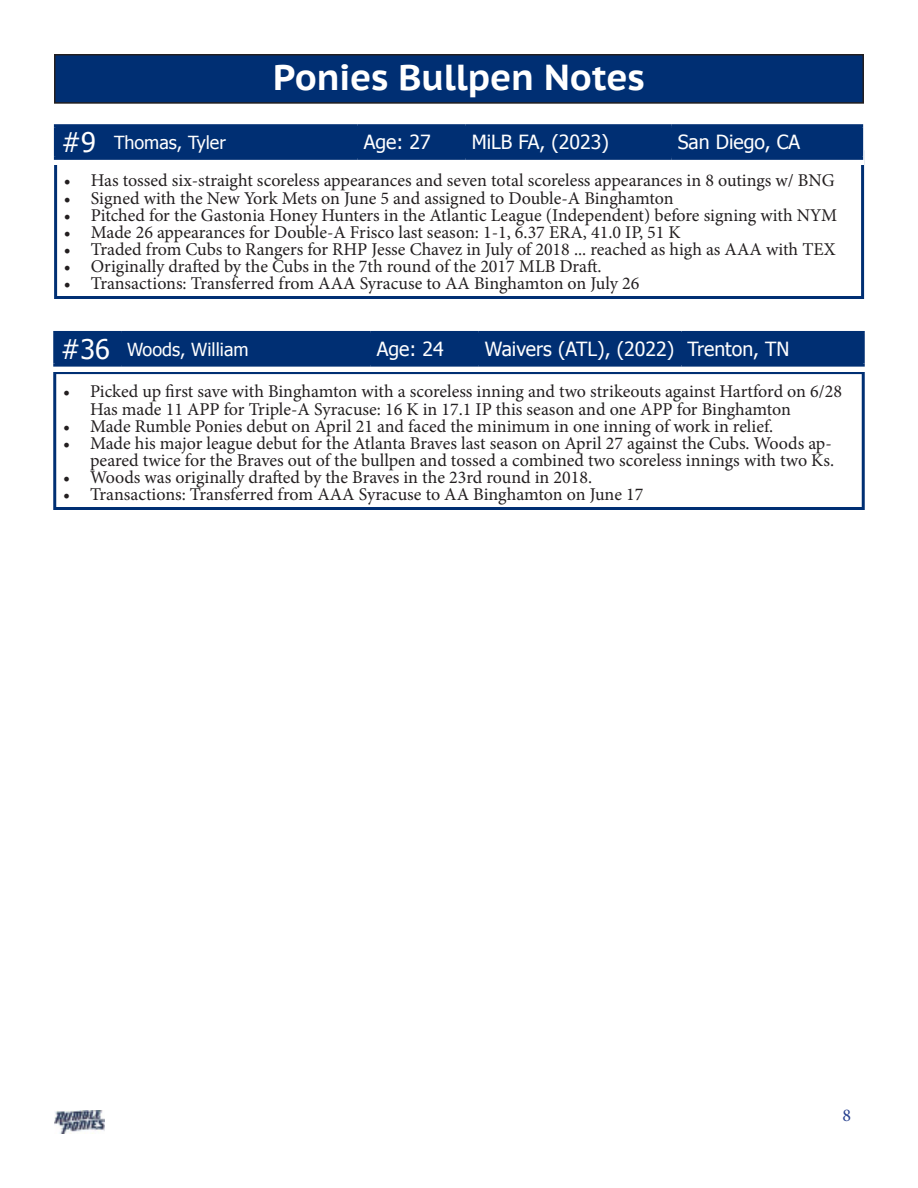
<style>
.page{position:relative;width:918px;height:1188px;background:#fff}
.page>*{position:absolute;margin:0;border:0;box-sizing:border-box;transform-origin:0 0}
.t1{font:700 36px "PT Sans Caption";letter-spacing:-.005em;color:#fff}
.t2{font:27px "Tahoma";color:#fff}
.t3{font:19.5px "Tahoma";color:#fff}
.t4{font:18px/17.1px "Minion Pro";color:#231f20}
.t5{font:18px "Tahoma";color:#fff}
.t6{font:18px "Minion Pro";color:#253f8e}
</style>
<div class="page">
<div style="left:55px;top:55px;width:808px;height:48px;background:#002f73"></div>
<div style="left:54px;top:54px;width:810px;height:50px;border:2px solid #231f20"></div>
<img style="left:54px;top:1110px;width:51px;height:24px">
<div style="left:53px;top:371px;width:812px;height:139px;border:3px solid #002f73"></div>
<div style="left:56px;top:334px;width:624px;height:30px;background:#002f73"></div>
<div style="left:682px;top:332px;width:181px;height:33px;background:#002f73"></div>
<hr style="left:53px;top:331px;width:68px;height:3px;background:#002f73">
<hr style="left:53px;top:334px;width:3px;height:30px;background:#002f73">
<hr style="left:121px;top:331px;width:250px;height:3px;background:#002f73">
<hr style="left:120px;top:334px;width:3px;height:30px;background:#002f73">
<hr style="left:371px;top:331px;width:108px;height:3px;background:#002f73">
<hr style="left:369px;top:334px;width:3px;height:30px;background:#002f73">
<hr style="left:479px;top:331px;width:203px;height:3px;background:#002f73">
<hr style="left:477px;top:334px;width:3px;height:30px;background:#002f73">
<hr style="left:682px;top:331px;width:183px;height:3px;background:#002f73">
<hr style="left:680px;top:334px;width:3px;height:30px;background:#002f73">
<hr style="left:862px;top:334px;width:3px;height:30px;background:#002f73">
<hr style="left:53px;top:364px;width:68px;height:3px;background:#002f73">
<hr style="left:121px;top:364px;width:250px;height:3px;background:#002f73">
<hr style="left:371px;top:364px;width:108px;height:3px;background:#002f73">
<hr style="left:479px;top:364px;width:203px;height:3px;background:#002f73">
<hr style="left:682px;top:364px;width:183px;height:3px;background:#002f73">
<div style="left:54px;top:150px;width:810px;height:149px;border:3px solid #002f73"></div>
<div style="left:54px;top:124px;width:809px;height:40px;background:#fff"></div>
<div style="left:57px;top:127px;width:613px;height:30px;background:#002f73"></div>
<div style="left:672px;top:126px;width:190px;height:32px;background:#002f73"></div>
<hr style="left:54px;top:124px;width:54px;height:3px;background:#002f73">
<hr style="left:54px;top:127px;width:3px;height:30px;background:#002f73">
<hr style="left:108px;top:124px;width:250px;height:3px;background:#002f73">
<hr style="left:106px;top:127px;width:4px;height:30px;background:#002f73">
<hr style="left:358px;top:124px;width:108px;height:3px;background:#002f73">
<hr style="left:356px;top:127px;width:3px;height:30px;background:#002f73">
<hr style="left:466px;top:124px;width:206px;height:3px;background:#002f73">
<hr style="left:464px;top:127px;width:3px;height:30px;background:#002f73">
<hr style="left:672px;top:124px;width:191px;height:3px;background:#002f73">
<hr style="left:670px;top:127px;width:3px;height:30px;background:#002f73">
<hr style="left:860px;top:127px;width:3px;height:30px;background:#002f73">
<hr style="left:54px;top:157px;width:54px;height:3px;background:#002f73">
<hr style="left:108px;top:157px;width:250px;height:3px;background:#002f73">
<hr style="left:358px;top:157px;width:108px;height:3px;background:#002f73">
<hr style="left:466px;top:157px;width:206px;height:3px;background:#002f73">
<hr style="left:672px;top:157px;width:191px;height:3px;background:#002f73">
<p class="t1" style="left:273px;top:53px;width:373px">Ponies Bullpen Notes</p>
<p class="t2" style="left:61px;top:124px;width:36px">#9</p>
<p class="t5" style="left:114px;top:130px;width:113px">Thomas, Tyler</p>
<p class="t3" style="left:364px;top:129px;width:69px">Age: 27</p>
<p class="t3" style="left:472px;top:129px;width:139px">MiLB FA, (2023)</p>
<p class="t3" style="left:678px;top:129px;width:124px">San Diego, CA</p>
<p class="t4" style="left:64px;top:172px;width:772px">• Has tossed six-straight scoreless appearances and seven total scoreless appearances in 8 outings w/ BNG</p>
<p class="t4" style="left:64px;top:189px;width:611px">• Signed with the New York Mets on June 5 and assigned to Double-A Binghamton</p>
<p class="t4" style="left:64px;top:207px;width:775px">• Pitched for the Gastonia Honey Hunters in the Atlantic League (Independent) before signing with NYM</p>
<p class="t4" style="left:64px;top:224px;width:618px">• Made 26 appearances for Double-A Frisco last season: 1-1, 6.37 ERA, 41.0 IP, 51 K</p>
<p class="t4" style="left:64px;top:241px;width:773px">• Traded from Cubs to Rangers for RHP Jesse Chavez in July of 2018 ... reached as high as AAA with TEX</p>
<p class="t4" style="left:64px;top:258px;width:539px">• Originally drafted by the Cubs in the 7th round of the 2017 MLB Draft.</p>
<p class="t4" style="left:64px;top:275px;width:577px">• Transactions: Transferred from AAA Syracuse to AA Binghamton on July 26</p>
<p class="t2" style="left:61px;top:331px;width:51px">#36</p>
<p class="t5" style="left:127px;top:337px;width:123px">Woods, William</p>
<p class="t3" style="left:377px;top:336px;width:69px">Age: 24</p>
<p class="t3" style="left:485px;top:336px;width:191px">Waivers (ATL), (2022)</p>
<p class="t3" style="left:688px;top:336px;width:104px">Trenton, TN</p>
<p class="t4" style="left:90px;top:383px;width:754px;text-indent:-27px">• Picked up first save with Binghamton with a scoreless inning and two strikeouts against Hartford on 6/28<br>Has made 11 APP for Triple-A Syracuse: 16 K in 17.1 IP this season and one APP for Binghamton</p>
<p class="t4" style="left:63px;top:418px;width:712px">• Made Rumble Ponies debut on April 21 and faced the minimum in one inning of work in relief.</p>
<p class="t4" style="left:63px;top:435px;width:773px;text-align:right">• Made his major league debut for the Atlanta Braves last season on April 27 against the Cubs. Woods ap&shy;peared twice for the Braves out of the bullpen and tossed a combined two scoreless innings with two Ks.</p>
<p class="t4" style="left:63px;top:469px;width:531px">• Woods was originally drafted by the Braves in the 23rd round in 2018.</p>
<p class="t4" style="left:63px;top:486px;width:582px">• Transactions: Transferred from AAA Syracuse to AA Binghamton on June 17</p>
<p class="t6" style="left:842px;top:1103px;width:10px">8</p>
</div>
